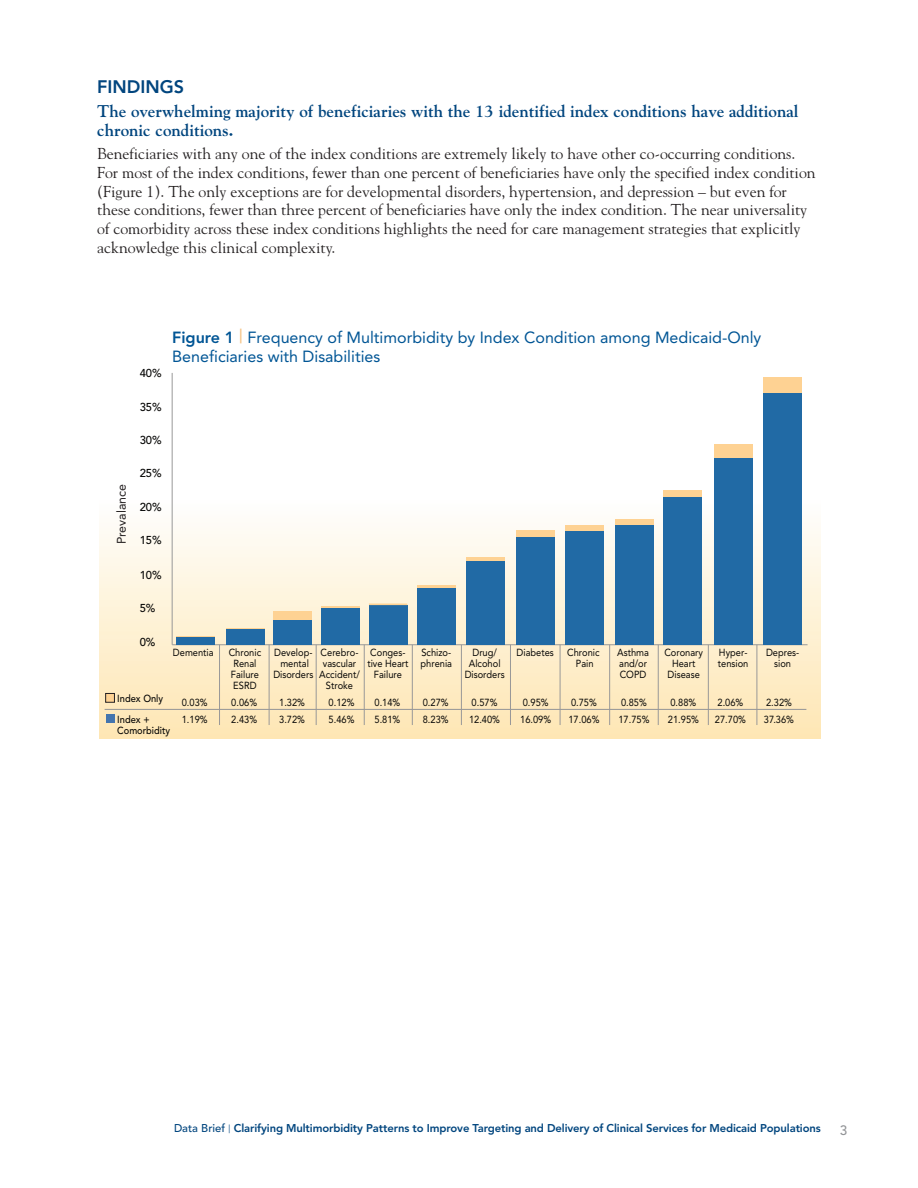
<style>
.page{position:relative;width:918px;height:1188px;background:#fff}
.page>*{position:absolute;margin:0;border:0;box-sizing:border-box;transform-origin:0 0}
.t1{font:800 18px "Avenir";color:#01457e}
.t2{font:700 16.95px/18.8px "Goudy";color:#01457e}
.t3{font:16.05px/19.4px "Avenir";color:#005595}
.t4{font:15.75px/18.8px "Goudy";color:#231f20}
.t5{font:500 13.5px "Avenir";color:#939598}
.t6{font:12.45px "Avenir";color:#231f20}
.t7{font:500 11.4px "Avenir";color:#050504}
.t8{font:800 11.25px "Avenir";letter-spacing:-.01em;color:#01457e}
.t9{font:10.2px/10.9px "Avenir";color:#050504;scale:.91 1}
.t10{font:500 10.2px/20.9px "Avenir";color:#050504;scale:.91 1}
.s1{font-weight:800}
.s2{font-size:19.05px;color:#f5c282}
.s3{font-weight:500}
.s4{font-weight:300}
</style>
<div class="page">
<div style="left:100px;top:497px;width:721px;height:242px;background:linear-gradient(to bottom,#fbfdfd,#fce5b3)"></div>
<hr style="left:172px;top:373px;width:1px;height:272px;background:#989898">
<hr style="left:172px;top:644px;width:636px;height:1px;background:#989898">
<div style="left:106px;top:693px;width:8px;height:9px;background:#fed293"></div>
<div style="left:105px;top:693px;width:10px;height:10px;border:1px solid #231f20"></div>
<div style="left:106px;top:714px;width:8px;height:9px;background:#4475ae"></div>
<hr style="left:105px;top:709px;width:701px;height:1px;background:#989898">
<div style="left:763px;top:393px;width:39px;height:252px;background:#216aa5"></div>
<div style="left:763px;top:378px;width:39px;height:15px;background:#fed293"></div>
<div style="left:714px;top:444px;width:38px;height:15px;background:#fed293"></div>
<div style="left:714px;top:458px;width:38px;height:187px;background:#216aa5"></div>
<div style="left:664px;top:497px;width:38px;height:148px;background:#216aa5"></div>
<div style="left:664px;top:491px;width:38px;height:6px;background:#fed293"></div>
<div style="left:615px;top:525px;width:38px;height:120px;background:#216aa5"></div>
<div style="left:615px;top:520px;width:38px;height:5px;background:#fed293"></div>
<div style="left:566px;top:530px;width:38px;height:115px;background:#216aa5"></div>
<div style="left:566px;top:525px;width:38px;height:5px;background:#fed293"></div>
<div style="left:516px;top:536px;width:38px;height:109px;background:#216aa5"></div>
<div style="left:516px;top:530px;width:38px;height:7px;background:#fed293"></div>
<div style="left:467px;top:561px;width:38px;height:84px;background:#216aa5"></div>
<hr style="left:467px;top:557px;width:38px;height:4px;background:#fed293">
<div style="left:418px;top:588px;width:38px;height:57px;background:#216aa5"></div>
<hr style="left:418px;top:585px;width:38px;height:3px;background:#fed293">
<div style="left:369px;top:605px;width:39px;height:40px;background:#216aa5"></div>
<hr style="left:369px;top:604px;width:39px;height:1px;background:#fed293">
<div style="left:321px;top:607px;width:39px;height:38px;background:#216aa5"></div>
<hr style="left:321px;top:606px;width:39px;height:1px;background:#fed293">
<div style="left:273px;top:619px;width:38px;height:26px;background:#216aa5"></div>
<div style="left:273px;top:611px;width:38px;height:9px;background:#fed293"></div>
<div style="left:226px;top:628px;width:38px;height:17px;background:#216aa5"></div>
<hr style="left:226px;top:628px;width:38px;height:1px;background:#fed293">
<div style="left:177px;top:637px;width:38px;height:8px;background:#216aa5"></div>
<hr style="left:177px;top:636px;width:38px;height:1px;background:#fed293">
<hr style="left:219px;top:645px;width:1px;height:80px;background:#989898">
<hr style="left:269px;top:645px;width:1px;height:80px;background:#989898">
<hr style="left:316px;top:645px;width:1px;height:80px;background:#989898">
<hr style="left:364px;top:645px;width:1px;height:80px;background:#989898">
<hr style="left:412px;top:645px;width:1px;height:80px;background:#989898">
<hr style="left:461px;top:645px;width:1px;height:80px;background:#989898">
<hr style="left:510px;top:645px;width:1px;height:80px;background:#989898">
<hr style="left:560px;top:645px;width:1px;height:80px;background:#989898">
<hr style="left:609px;top:645px;width:1px;height:80px;background:#989898">
<hr style="left:658px;top:645px;width:1px;height:80px;background:#989898">
<hr style="left:708px;top:645px;width:1px;height:80px;background:#989898">
<hr style="left:756px;top:645px;width:1px;height:80px;background:#989898">
<p class="t1" style="left:97px;top:76px;width:88px">FINDINGS</p>
<p class="t2" style="left:97px;top:102px;width:703px">The overwhelming majority of beneficiaries with the 13 identified index conditions have additional chronic conditions.</p>
<p class="t4" style="left:97px;top:144px;width:720px">Beneficiaries with any one of the index conditions are extremely likely to have other co-occurring conditions.<br>For most of the index conditions, fewer than one percent of beneficiaries have only the specified index condition (Figure 1). The only exceptions are for developmental disorders, hypertension, and depression – but even for these conditions, fewer than three percent of beneficiaries have only the index condition. The near universality of comorbidity across these index conditions highlights the need for care management strategies that explicitly acknowledge this clinical complexity.</p>
<p class="t6" style="left:114px;top:544px;width:62px;rotate:-90deg">Prevalance</p>
<p class="t7" style="left:140px;top:367px;width:24px">40%</p>
<p class="t7" style="left:140px;top:401px;width:24px">35%</p>
<p class="t7" style="left:140px;top:433px;width:24px">30%</p>
<p class="t7" style="left:140px;top:467px;width:24px">25%</p>
<p class="t7" style="left:140px;top:501px;width:24px">20%</p>
<p class="t7" style="left:140px;top:534px;width:24px">15%</p>
<p class="t7" style="left:140px;top:568px;width:24px">10%</p>
<p class="t7" style="left:140px;top:601px;width:17px">5%</p>
<p class="t7" style="left:140px;top:635px;width:17px">0%</p>
<p class="t3" style="left:172px;top:328px;width:591px"><span class="s1">Figure 1</span> <span class="s2">|</span> Frequency of Multimorbidity by Index Condition among Medicaid-Only<br>Beneficiaries with Disabilities</p>
<p class="t9" style="left:173px;top:647px;width:46px">Dementia</p>
<p class="t9" style="left:229px;top:647px;width:37px">Chronic<br>Renal<br>Failure<br>ESRD</p>
<p class="t9" style="left:273px;top:647px;width:46px;text-align:center">Develop&shy;mental<br>Disorders</p>
<p class="t9" style="left:319px;top:647px;width:46px;text-align:center">Cerebro&shy;vascular<br>Accident/<br>Stroke</p>
<p class="t9" style="left:367px;top:647px;width:47px;text-align:center">Conges&shy;tive Heart<br>Failure</p>
<p class="t9" style="left:421px;top:647px;width:36px">Schizo&shy;phrenia</p>
<p class="t9" style="left:465px;top:647px;width:46px;text-align:center">Drug/<br>Alcohol<br>Disorders</p>
<p class="t9" style="left:517px;top:647px;width:42px">Diabetes</p>
<p class="t9" style="left:567px;top:647px;width:37px;text-align:center">Chronic<br>Pain</p>
<p class="t9" style="left:617px;top:647px;width:36px">Asthma and/or<br>COPD</p>
<p class="t9" style="left:664px;top:647px;width:44px;text-align:center">Coronary<br>Heart<br>Disease</p>
<p class="t9" style="left:718px;top:647px;width:35px">Hyper&shy;tension</p>
<p class="t9" style="left:766px;top:647px;width:38px;text-align:center">Depres&shy;sion</p>
<p class="t10" style="left:117px;top:688px;width:52px">Index Only<br>Index +</p>
<p class="t10" style="left:117px;top:720px;width:60px">Comorbidity</p>
<p class="t9" style="left:182px;top:694px;width:30px;line-height:17.5px">0.03%<br>1.19%</p>
<p class="t9" style="left:231px;top:694px;width:30px;line-height:17.5px">0.06%<br>2.43%</p>
<p class="t9" style="left:279px;top:694px;width:30px;line-height:17.5px">1.32%<br>3.72%</p>
<p class="t9" style="left:329px;top:694px;width:30px;line-height:17.5px">0.12%<br>5.46%</p>
<p class="t9" style="left:375px;top:694px;width:30px;line-height:17.5px">0.14%<br>5.81%</p>
<p class="t9" style="left:423px;top:694px;width:30px;line-height:17.5px">0.27%<br>8.23%</p>
<p class="t9" style="left:469px;top:694px;width:36px;line-height:17.5px">0.57%<br>12.40%</p>
<p class="t9" style="left:520px;top:694px;width:36px;line-height:17.5px">0.95%<br>16.09%</p>
<p class="t9" style="left:568px;top:694px;width:36px;line-height:17.5px">0.75%<br>17.06%</p>
<p class="t9" style="left:618px;top:694px;width:36px;line-height:17.5px">0.85%<br>17.75%</p>
<p class="t9" style="left:668px;top:694px;width:36px;line-height:17.5px">0.88%<br>21.95%</p>
<p class="t9" style="left:715px;top:694px;width:36px;line-height:17.5px">2.06%<br>27.70%</p>
<p class="t9" style="left:764px;top:694px;width:35px;line-height:17.5px">2.32%<br>37.36%</p>
<p class="t8" style="left:174px;top:1121px;width:648px"><span class="s3">Data Brief</span> <span class="s4">|</span> Clarifying Multimorbidity Patterns to Improve Targeting and Delivery of Clinical Services for Medicaid Populations</p>
<p class="t5" style="left:840px;top:1122px;width:9px">3</p>
</div>
